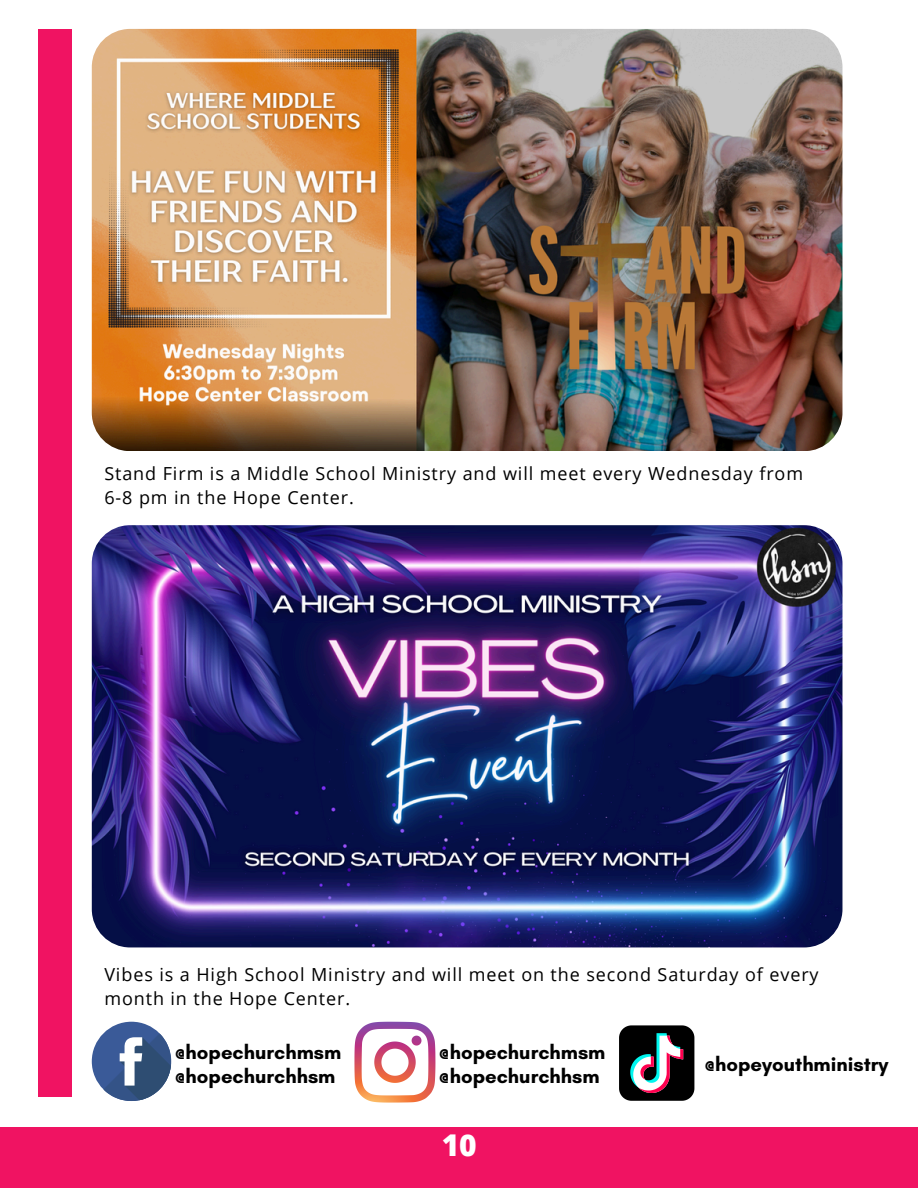
<style>
.page{position:relative;width:918px;height:1188px;background:#fff}
.page>*{position:absolute;margin:0;border:0;box-sizing:border-box;transform-origin:0 0}
.t1{font:800 30px "Open Sans";color:#fff}
.t2{font:700 20.25px/24.2px "Glacial Indifference";color:#000}
.t3{font:18px/23.7px "Open Sans";letter-spacing:.05em;color:#000}
</style>
<div class="page">
<div style="left:38px;top:29px;width:34px;height:1067px;background:#f01362"></div>
<div style="left:0;top:1127px;width:918px;height:61px;background:#f01362"></div>
<img style="left:92px;top:29px;width:750px;height:422px;border-radius:38px">
<img style="left:92px;top:525px;width:750px;height:422px;border-radius:38px">
<div style="left:92px;top:1022px;width:79px;height:79px;background:#3a5a98;border-radius:50%"></div>
<svg style="left:103px;top:1033px;width:69px;height:68px"></svg>
<svg style="left:354px;top:1022px;width:81px;height:81px"></svg>
<svg style="left:619px;top:1025px;width:75px;height:76px"></svg>
<p class="t3" style="left:104px;top:461px;width:700px">Stand Firm is a Middle School Ministry and will meet every Wednesday from<br>6-8 pm in the Hope Center.</p>
<p class="t3" style="left:104px;top:962px;width:716px">Vibes is a High School Ministry and will meet on the second Saturday of every month in the Hope Center.</p>
<h1 class="t2" style="left:175px;top:1040px;width:168px">@hopechurchmsm @hopechurchhsm</h1>
<p class="t2" style="left:439px;top:1040px;width:168px">@hopechurchmsm @hopechurchhsm</p>
<h1 class="t2" style="left:704px;top:1051px;width:186px">@hopeyouthministry</h1>
<p class="t1" style="left:442px;top:1124px;width:37px">10</p>
</div>
